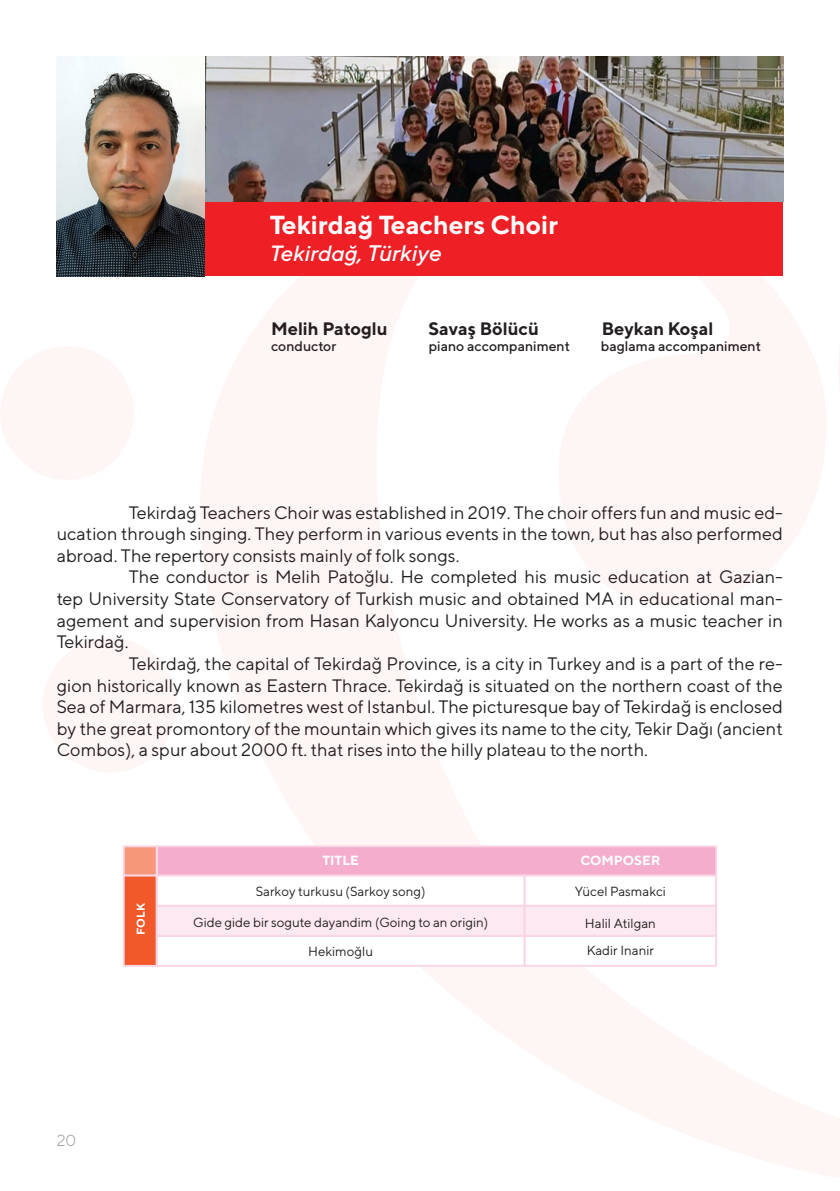
<style>
.page{position:relative;width:840px;height:1191px;background:#fff}
.page>*{position:absolute;margin:0;border:0;box-sizing:border-box;transform-origin:0 0}
.t1{font:700 26px "TT Norms";color:#fff}
.t2{font:italic 500 22px "TT Norms";color:#fff}
.t3{font:18px/21.6px "TT Norms";color:#231f20;text-align:justify}
.t4{font:700 18px "TT Norms";color:#231f20}
.t5{font:300 16px "TT Norms";color:#939598}
.t6{font:500 14px "TT Norms";color:#231f20}
.t7{font:13.2px "TT Norms";color:#231f20}
.t8{font:700 13.2px "TT Norms";color:#fff}
.t9{font:700 11.4px "TT Norms";color:#fff}
.s1{font-size:22.4px}
</style>
<div class="page">
<div style="left:204px;top:201px;width:578px;height:75px;background:#ee2026"></div>
<img style="left:204px;top:57px;width:578px;height:144px">
<img style="left:57px;top:57px;width:147px;height:219px">
<div style="left:123px;top:845px;width:34px;height:31px;background:#f6977a;border:2px solid #fad5e5"></div>
<div style="left:156px;top:845px;width:560px;height:31px;background:#f5adce;border:2px solid #fad5e5"></div>
<div style="left:156px;top:934px;width:369px;height:32px;background:#fff;border:2px solid #fad5e5"></div>
<div style="left:156px;top:904px;width:369px;height:32px;background:#fce9f1;border:2px solid #fad5e5"></div>
<div style="left:156px;top:874px;width:369px;height:32px;background:#fff;border:2px solid #fad5e5"></div>
<div style="left:523px;top:934px;width:193px;height:32px;background:#fff;border:2px solid #fad5e5"></div>
<div style="left:523px;top:904px;width:193px;height:32px;background:#fce9f1;border:2px solid #fad5e5"></div>
<div style="left:523px;top:874px;width:193px;height:32px;background:#fff;border:2px solid #fad5e5"></div>
<div style="left:123px;top:874px;width:34px;height:92px;background:#f1592a;border:2px solid #fad5e5"></div>
<p class="t1" style="left:269px;top:209px;width:290px">Tekirdağ Teachers Choir</p>
<p class="t2" style="left:269px;top:240px;width:173px">Tekirdağ, <span class="s1">Türkiye</span></p>
<p class="t4" style="left:271px;top:317px;width:118px">Melih Patoglu</p>
<p class="t4" style="left:428px;top:317px;width:112px">Savaş Bölücü</p>
<p class="t4" style="left:601px;top:317px;width:113px">Beykan Koşal</p>
<p class="t6" style="left:271px;top:338px;width:67px">conductor</p>
<p class="t6" style="left:428px;top:338px;width:143px">piano accompaniment</p>
<p class="t6" style="left:600px;top:338px;width:161px">baglama accompaniment</p>
<p class="t3" style="left:57px;top:501px;width:727px;text-indent:72px">Tekirdağ Teachers Choir was established in 2019. The choir offers fun and music ed&shy;ucation through singing. They perform in various events in the town, but has also performed abroad. The repertory consists mainly of folk songs.</p>
<p class="t3" style="left:57px;top:566px;width:727px;text-indent:72px">The conductor is Melih Patoğlu. He completed his music education at Gazian&shy;tep University State Conservatory of Turkish music and obtained MA in educational man&shy;agement and supervision from Hasan Kalyoncu University. He works as a music teacher in Tekirdağ.</p>
<p class="t3" style="left:57px;top:652px;width:727px;text-indent:72px">Tekirdağ, the capital of Tekirdağ Province, is a city in Turkey and is a part of the re&shy;gion historically known as Eastern Thrace. Tekirdağ is situated on the northern coast of the Sea of Marmara, 135 kilometres west of Istanbul. The picturesque bay of Tekirdağ is enclosed by the great promontory of the mountain which gives its name to the city, Tekir Dağı (ancient Combos), a spur about 2000 ft. that rises into the hilly plateau to the north.</p>
<p class="t9" style="left:134px;top:934px;width:33px;rotate:-90deg">FOLK</p>
<p class="t8" style="left:322px;top:852px;width:38px">TITLE</p>
<p class="t8" style="left:580px;top:852px;width:81px">COMPOSER</p>
<p class="t7" style="left:255px;top:883px;width:171px">Sarkoy turkusu (Sarkoy song)</p>
<p class="t7" style="left:574px;top:883px;width:93px">Yücel Pasmakci</p>
<p class="t7" style="left:193px;top:914px;width:296px">Gide gide bir sogute dayandim (Going to an origin)</p>
<p class="t7" style="left:308px;top:942px;width:66px">Hekimoğlu</p>
<p class="t7" style="left:586px;top:942px;width:69px">Kadir Inanir</p>
<p class="t7" style="left:584px;top:915px;width:72px">Halil Atilgan</p>
<p class="t5" style="left:57px;top:1130px;width:21px">20</p>
</div>
